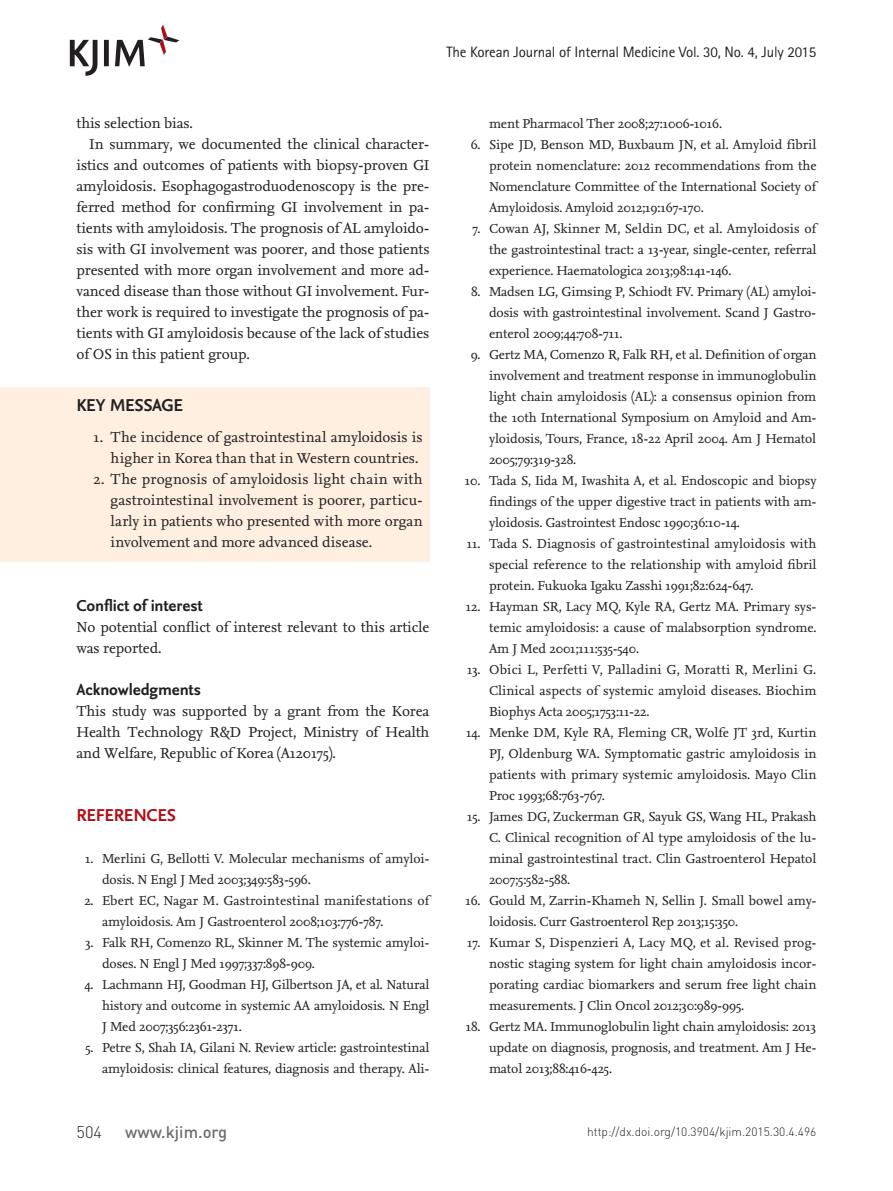
<style>
.page{position:relative;width:893px;height:1191px;background:#fff}
.page>*{position:absolute;margin:0;border:0;box-sizing:border-box;transform-origin:0 0}
.t1{font:700 18px "Nexus Sans";letter-spacing:-.025em;color:#b00d15}
.t2{font:700 18px "Nexus Sans";letter-spacing:-.02em;color:#231f20}
.t3{font:700 16.5px "Nexus Sans";letter-spacing:-.01em;color:#231f20}
.t4{font:500 16.5px "DIN Pro";color:#6c6d70}
.t5{font:300 16.5px "DIN Pro";color:#231f20}
.t6{font:15px/21px "Nexus Serif";letter-spacing:-.01em;color:#231f20;text-align:justify}
.t7{font:15px "Rotis Sans Serif Std";letter-spacing:-.01em;color:#231f20}
.t8{font:13.5px/21px "Nexus Serif";letter-spacing:-.01em;color:#231f20;text-align:justify}
.t9{font:13.5px/21px "Nexus Serif";letter-spacing:.01em;color:#231f20}
.t10{font:300 12px "DIN Pro";color:#231f20}
</style>
<div class="page">
<svg style="left:70px;top:25px;width:109px;height:51px"></svg>
<div style="left:0;top:387px;width:429px;height:174px;background:#feefe1"></div>
<p class="t7" style="left:447px;top:43px;width:371px">The Korean Journal of Internal Medicine Vol. 30, No. 4, July 2015</p>
<p class="t6" style="left:77px;top:112px;width:118px">this selection bias.</p>
<p class="t6" style="left:89px;top:133px;width:342px">In summary, we documented the clinical character-</p>
<p class="t6" style="left:77px;top:154px;width:354px">istics and outcomes of patients with biopsy-proven GI</p>
<p class="t6" style="left:77px;top:175px;width:354px">amyloidosis. Esophagogastroduodenoscopy is the pre-</p>
<p class="t6" style="left:77px;top:196px;width:354px">ferred method for confirming GI involvement in pa-</p>
<p class="t6" style="left:77px;top:217px;width:354px">tients with amyloidosis. The prognosis of AL amyloido-</p>
<p class="t6" style="left:77px;top:238px;width:354px">sis with GI involvement was poorer, and those patients</p>
<p class="t6" style="left:77px;top:259px;width:354px">presented with more organ involvement and more ad-</p>
<p class="t6" style="left:77px;top:280px;width:354px">vanced disease than those without GI involvement. Fur-</p>
<p class="t6" style="left:77px;top:301px;width:354px">ther work is required to investigate the prognosis of pa-</p>
<p class="t6" style="left:77px;top:322px;width:354px">tients with GI amyloidosis because of the lack of studies</p>
<p class="t6" style="left:77px;top:343px;width:175px">of OS in this patient group.</p>
<h1 class="t2" style="left:77px;top:393px;width:108px">KEY MESSAGE</h1>
<p class="t6" style="left:94px;top:426px;width:331px;text-align:right">1. The incidence of gastrointestinal amyloidosis is higher in Korea than that in Western countries.</p>
<p class="t6" style="left:111px;top:468px;width:314px;text-indent:-17px">2. The prognosis of amyloidosis light chain with gastrointestinal involvement is poorer, particu&shy;larly in patients who presented with more organ involvement and more advanced disease.</p>
<p class="t3" style="left:77px;top:595px;width:128px">Conflict of interest</p>
<p class="t6" style="left:77px;top:616px;width:354px">No potential conflict of interest relevant to this article was reported.</p>
<p class="t3" style="left:77px;top:679px;width:126px">Acknowledgments</p>
<p class="t6" style="left:77px;top:700px;width:354px">This study was supported by a grant from the Korea Health Technology R&amp;D Project, Ministry of Health and Welfare, Republic of Korea (A120175).</p>
<h1 class="t1" style="left:77px;top:803px;width:101px">REFERENCES</h1>
<p class="t8" style="left:102px;top:847px;width:329px;text-indent:-17px">1. Merlini G, Bellotti V. Molecular mechanisms of amyloi&shy;dosis. N Engl J Med 2003;349:583-596.</p>
<p class="t9" style="left:102px;top:889px;width:329px;text-indent:-18px">2. Ebert EC, Nagar M. Gastrointestinal manifestations of amyloidosis. Am J Gastroenterol 2008;103:776-787.</p>
<p class="t8" style="left:102px;top:931px;width:329px;text-indent:-17px">3. Falk RH, Comenzo RL, Skinner M. The systemic amyloi&shy;doses. N Engl J Med 1997;337:898-909.</p>
<p class="t8" style="left:102px;top:973px;width:329px;text-indent:-18px">4. Lachmann HJ, Goodman HJ, Gilbertson JA, et al. Natural history and outcome in systemic AA amyloidosis. N Engl J Med 2007;356:2361-2371.</p>
<p class="t8" style="left:86px;top:1036px;width:345px;text-align:right">5. Petre S, Shah IA, Gilani N. Review article: gastrointestinal amyloidosis: clinical features, diagnosis and therapy. Ali-</p>
<p class="t5" style="left:77px;top:1120px;width:27px">504</p>
<p class="t4" style="left:125px;top:1120px;width:104px">www.kjim.org</p>
<p class="t8" style="left:489px;top:112px;width:235px">ment Pharmacol Ther 2008;27:1006-1016.</p>
<p class="t8" style="left:489px;top:133px;width:329px;text-indent:-18px">6. Sipe JD, Benson MD, Buxbaum JN, et al. Amyloid fibril protein nomenclature: 2012 recommendations from the Nomenclature Committee of the International Society of Amyloidosis. Amyloid 2012;19:167-170.</p>
<p class="t8" style="left:489px;top:217px;width:329px;text-indent:-17px">7. Cowan AJ, Skinner M, Seldin DC, et al. Amyloidosis of the gastrointestinal tract: a 13-year, single-center, referral experience. Haematologica 2013;98:141-146.</p>
<p class="t8" style="left:489px;top:280px;width:329px;text-indent:-18px">8. Madsen LG, Gimsing P, Schiodt FV. Primary (AL) amyloi&shy;dosis with gastrointestinal involvement. Scand J Gastro&shy;enterol 2009;44:708-711.</p>
<p class="t8" style="left:489px;top:344px;width:329px;text-indent:-18px">9. Gertz MA, Comenzo R, Falk RH, et al. Definition of organ involvement and treatment response in immunoglobulin light chain amyloidosis (AL): a consensus opinion from the 10th International Symposium on Amyloid and Am&shy;yloidosis, Tours, France, 18-22 April 2004. Am J Hematol 2005;79:319-328.</p>
<p class="t8" style="left:489px;top:470px;width:329px;text-indent:-24px">10. Tada S, Iida M, Iwashita A, et al. Endoscopic and biopsy findings of the upper digestive tract in patients with am&shy;yloidosis. Gastrointest Endosc 1990;36:10-14.</p>
<p class="t8" style="left:489px;top:533px;width:329px;text-indent:-22px">11. Tada S. Diagnosis of gastrointestinal amyloidosis with special reference to the relationship with amyloid fibril protein. Fukuoka Igaku Zasshi 1991;82:624-647.</p>
<p class="t8" style="left:489px;top:596px;width:329px;text-indent:-23px">12. Hayman SR, Lacy MQ, Kyle RA, Gertz MA. Primary sys&shy;temic amyloidosis: a cause of malabsorption syndrome.<br>Am J Med 2001;111:535-540.</p>
<p class="t8" style="left:489px;top:659px;width:329px;text-indent:-22px">13. Obici L, Perfetti V, Palladini G, Moratti R, Merlini G.<br>Clinical aspects of systemic amyloid diseases. Biochim Biophys Acta 2005;1753:11-22.</p>
<p class="t8" style="left:489px;top:722px;width:329px;text-indent:-23px">14. Menke DM, Kyle RA, Fleming CR, Wolfe JT 3rd, Kurtin PJ, Oldenburg WA. Symptomatic gastric amyloidosis in patients with primary systemic amyloidosis. Mayo Clin Proc 1993;68:763-767.</p>
<p class="t8" style="left:489px;top:806px;width:329px;text-indent:-22px">15. James DG, Zuckerman GR, Sayuk GS, Wang HL, Prakash C. Clinical recognition of Al type amyloidosis of the lu&shy;minal gastrointestinal tract. Clin Gastroenterol Hepatol 2007;5:582-588.</p>
<p class="t8" style="left:489px;top:890px;width:329px;text-indent:-24px">16. Gould M, Zarrin-Khameh N, Sellin J. Small bowel amy&shy;loidosis. Curr Gastroenterol Rep 2013;15:350.</p>
<p class="t8" style="left:489px;top:932px;width:329px;text-indent:-22px">17. Kumar S, Dispenzieri A, Lacy MQ, et al. Revised prog&shy;nostic staging system for light chain amyloidosis incor&shy;porating cardiac biomarkers and serum free light chain measurements. J Clin Oncol 2012;30:989-995.</p>
<p class="t8" style="left:489px;top:1016px;width:329px;text-indent:-23px">18. Gertz MA. Immunoglobulin light chain amyloidosis: 2013 update on diagnosis, prognosis, and treatment. Am J He&shy;matol 2013;88:416-425.</p>
<p class="t10" style="left:587px;top:1123px;width:231px">http://dx.doi.org/10.3904/kjim.2015.30.4.496</p>
</div>
